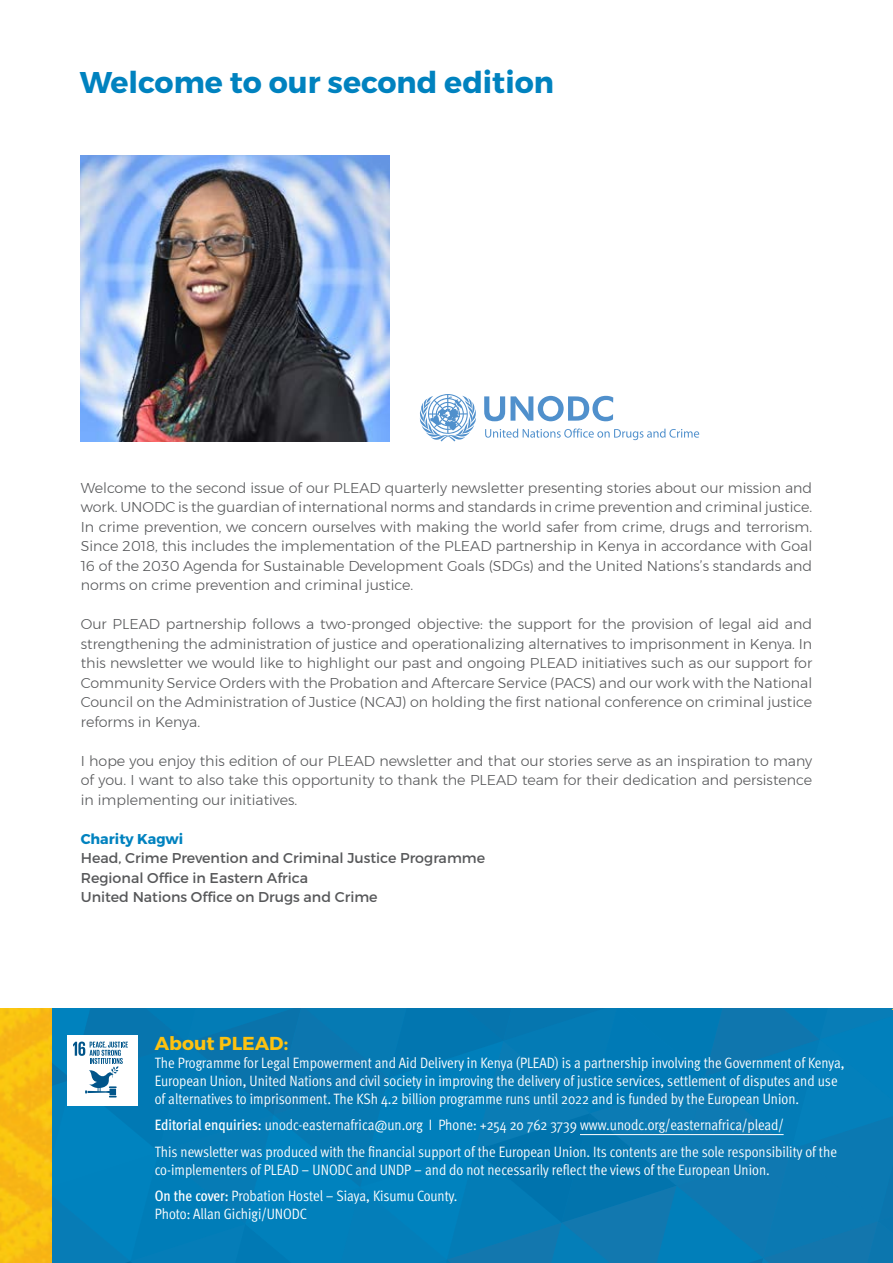
<style>
.page{position:relative;width:893px;height:1263px;background:#fff}
.page>*{position:absolute;margin:0;border:0;box-sizing:border-box;transform-origin:0 0}
.t1{font:700 30px "Montserrat";color:#0082bf}
.t2{font:700 18.75px "Montserrat";color:#fec210}
.t3{font:15px/18px "Meta Pro Cond Norm";color:#fff}
.t4{font:300 14.25px/19.5px "Montserrat";color:#57585a;text-align:justify}
.t5{font:14.25px/19.5px "Montserrat";color:#57585a}
.t6{font:700 14.25px "Montserrat";color:#0082bf}
.s1{font-family:"Meta Pro";font-weight:500;font-stretch:condensed}
</style>
<div class="page">
<img style="left:0;top:1009px;width:49px;height:254px">
<svg style="left:49px;top:1009px;width:844px;height:254px;background:#0b7db5"></svg>
<img style="left:81px;top:156px;width:309px;height:285px">
<svg style="left:484px;top:396px;width:129px;height:25px"></svg>
<svg style="left:420px;top:394px;width:56px;height:47px"></svg>
<svg style="left:485px;top:428px;width:214px;height:12px"></svg>
<h1 class="t1" style="left:80px;top:64px;width:476px">Welcome to our second edition</h1>
<p class="t4" style="left:81px;top:478px;width:733px">Welcome to the second issue of our PLEAD quarterly newsletter presenting stories about our mission and work. UNODC is the guardian of international norms and standards in crime prevention and criminal justice.<br>In crime prevention, we concern ourselves with making the world safer from crime, drugs and terrorism.<br>Since 2018, this includes the implementation of the PLEAD partnership in Kenya in accordance with Goal 16 of the 2030 Agenda for Sustainable Development Goals (SDGs) and the United Nations’s standards and norms on crime prevention and criminal justice.</p>
<p class="t4" style="left:81px;top:614px;width:733px">Our PLEAD partnership follows a two-pronged objective: the support for the provision of legal aid and strengthening the administration of justice and operationalizing alternatives to imprisonment in Kenya. In this newsletter we would like to highlight our past and ongoing PLEAD initiatives such as our support for Community Service Orders with the Probation and Aftercare Service (PACS) and our work with the National Council on the Administration of Justice (NCAJ) on holding the first national conference on criminal justice reforms in Kenya.</p>
<p class="t4" style="left:81px;top:751px;width:733px">I hope you enjoy this edition of our PLEAD newsletter and that our stories serve as an inspiration to many of you. I want to also take this opportunity to thank the PLEAD team for their dedication and persistence in implementing our initiatives.</p>
<p class="t6" style="left:81px;top:830px;width:104px">Charity Kagwi</p>
<p class="t5" style="left:81px;top:848px;width:406px">Head, Crime Prevention and Criminal Justice Programme<br>Regional Office in Eastern Africa<br>United Nations Office on Drugs and Crime</p>
<h2 class="t2" style="left:155px;top:1031px;width:135px">About PLEAD:</h2>
<p class="t3" style="left:155px;top:1053px;width:691px">The Programme for Legal Empowerment and Aid Delivery in Kenya (PLEAD) is a partnership involving the Government of Kenya,<br>European Union, United Nations and civil society in improving the delivery of justice services, settlement of disputes and use of alternatives to imprisonment. The KSh 4.2 billion programme runs until 2022 and is funded by the European Union.</p>
<p class="t3" style="left:155px;top:1111px;width:684px;line-height:26.5px"><span class="s1">Editorial enquiries:</span> unodc-easternafrica@un.org I Phone: +254 20 762 3739 www.unodc.org/easternafrica/plead/<br>This newsletter was produced with the financial support of the European Union. Its contents are the sole responsibility of the</p>
<p class="t3" style="left:155px;top:1155px;width:617px;line-height:26.5px">co-implementers of PLEAD – UNODC and UNDP – and do not necessarily reflect the views of the European Union.<br><span class="s1">On the cover:</span> Probation Hostel – Siaya, Kisumu County.</p>
<p class="t3" style="left:155px;top:1204px;width:154px">Photo: Allan Gichigi/UNODC</p>
</div>
